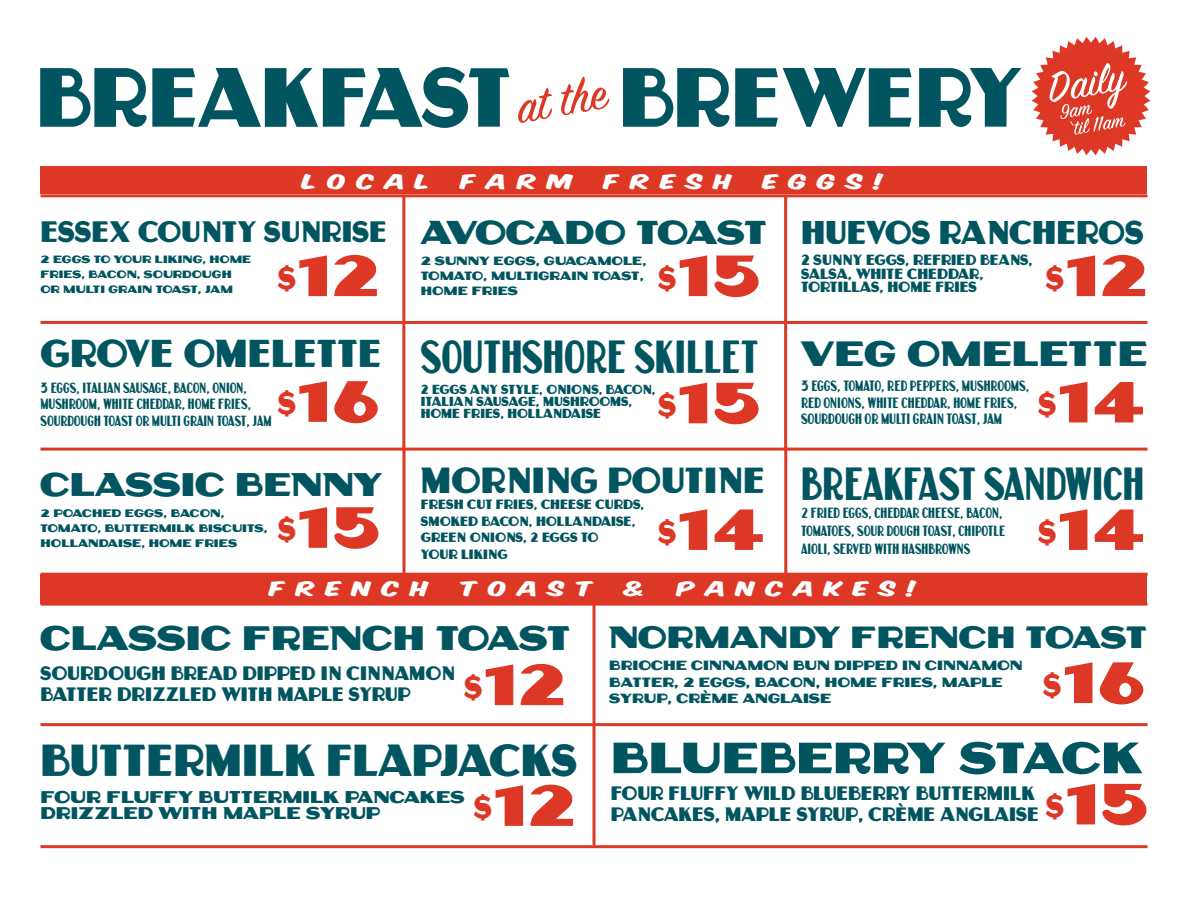
<style>
.page{position:relative;width:1188px;height:918px;background:#fff}
.page>*{position:absolute;margin:0;border:0;box-sizing:border-box;transform-origin:0 0}
.t1{font:84px "Reuben";color:#015560}
.t2{font:71.55px "Reuben Extended";color:#dd3826}
.t3{font:54px "Reuben Extended";color:#015560}
.t4{font:46.5px "Reuben Condensed";color:#015560}
.t5{font:45px "Reuben";color:#015560}
.t6{font:43.5px "Reuben Extended";color:#015560}
.t7{font:42px "Reuben Extended";color:#015560}
.t8{font:40.8px "Reuben Extended";letter-spacing:-.035em;color:#015560}
.t9{font:40.5px "Reuben Extended";color:#015560}
.t10{font:39px "Reuben";color:#015560}
.t11{font:37.95px "Reuben Extended";color:#015560}
.t12{font:36.3px "Reuben";color:#015560}
.t13{font:33px "Reuben";color:#015560}
.t14{font:30.9px "Reuben";color:#dd3826}
.t15{font:29.7px "Reuben";color:#015560}
.t16{font:21px/16.5px "Reuben Extended";color:#015560}
.t17{font:19.5px/21px "Reuben";color:#015560}
.t18{font:expanded 19.5px "Komika Title";letter-spacing:.5em;color:#fff}
.t19{font:16.5px/16.5px "Reuben Extended";color:#015560}
.t20{font:15px/16.5px "Reuben Condensed";color:#015560}
.t21{font:14.85px/16.5px "Reuben Condensed";color:#015560}
.t22{font:14.85px/13.5px "Reuben";color:#015560}
.t23{font:14.85px/14.9px "Reuben Extended";color:#015560}
.t24{font:13.5px/16.5px "Reuben";color:#015560}
.t25{font:13.5px/15px "Reuben Extended";color:#015560}
.t26{font:13.2px/12px "Reuben";color:#015560}
.t27{font:13.05px/14.9px "Reuben Extended";color:#015560}
</style>
<div class="page">
<hr style="left:402px;top:196px;width:3px;height:255px;background:#dd3826">
<svg style="left:592px;top:606px;width:4px;height:239px"></svg>
<hr style="left:784px;top:196px;width:3px;height:255px;background:#dd3826">
<hr style="left:40px;top:321px;width:1108px;height:3px;background:#dd3826">
<hr style="left:41px;top:723px;width:1107px;height:3px;background:#dd3826">
<hr style="left:40px;top:448px;width:1108px;height:3px;background:#dd3826">
<hr style="left:40px;top:845px;width:1108px;height:3px;background:#dd3826">
<hr style="left:40px;top:194px;width:1108px;height:3px;background:#dd3826">
<hr style="left:40px;top:603px;width:1108px;height:3px;background:#dd3826">
<svg style="left:518px;top:77px;width:91px;height:46px"></svg>
<div style="left:40px;top:167px;width:1108px;height:27px;background:#dd3826"></div>
<div style="left:40px;top:574px;width:1108px;height:30px;background:#dd3826"></div>
<hr style="left:403px;top:448px;width:3px;height:126px;background:#dd3826">
<hr style="left:784px;top:448px;width:3px;height:126px;background:#dd3826">
<hr style="left:41px;top:573px;width:1107px;height:3px;background:#dd3826">
<svg style="left:1032px;top:37px;width:118px;height:118px"></svg>
<h1 class="t1" style="left:36px;top:45px;width:477px">BREAKFAST</h1>
<h1 class="t1" style="left:619px;top:45px;width:405px">BREWERY</h1>
<h3 class="t18" style="left:303px;top:167px;width:130px">LOCAL</h3>
<h3 class="t18" style="left:461px;top:167px;width:115px">FARM</h3>
<h3 class="t18" style="left:604px;top:167px;width:131px">FRESH</h3>
<h3 class="t18" style="left:763px;top:167px;width:124px">EGGS!</h3>
<h3 class="t15" style="left:40px;top:213px;width:348px">ESSEX COUNTY SUNRISE</h3>
<p class="t27" style="left:40px;top:251px;width:212px">2 eggs to your liking, home fries, bacon, sourdough or multi grain toast, jam</p>
<h2 class="t2" style="left:296px;top:236px;width:86px">12</h2>
<h3 class="t14" style="left:276px;top:259px;width:22px">$</h3>
<h3 class="t8" style="left:421px;top:210px;width:348px">avocado toast</h3>
<p class="t23" style="left:421px;top:253px;width:227px">2 sunny eggs, guacamole, tomato, multigrain toast, home fries</p>
<h2 class="t2" style="left:676px;top:236px;width:88px">15</h2>
<h3 class="t14" style="left:657px;top:259px;width:22px">$</h3>
<h3 class="t13" style="left:801px;top:212px;width:344px">HUEVOS RANCHEROS</h3>
<p class="t22" style="left:801px;top:253px;width:233px">2 SUNNY EGGS, REFRIED BEANS,<br>SALSA, WHITE CHEDDAR,</p>
<h2 class="t2" style="left:1064px;top:236px;width:86px">12</h2>
<h3 class="t14" style="left:1045px;top:259px;width:22px">$</h3>
<p class="t22" style="left:801px;top:280px;width:177px">TORTILLAS, HOME FRIES</p>
<h3 class="t10" style="left:40px;top:329px;width:343px">GROVE OMELETTE</h3>
<p class="t21" style="left:40px;top:379px;width:233px">3 EGGS, ITALIAN SAUSAGE, BACON, ONION,<br>MUSHROOM, WHITE CHEDDAR, HOME FRIES,<br>SOURDOUGH TOAST OR MULTI GRAIN TOAST, JAM</p>
<h3 class="t6" style="left:801px;top:329px;width:348px">veg omelette</h3>
<p class="t20" style="left:801px;top:377px;width:230px">3 EGGS, TOMATO, RED PEPPERS, MUSHROOMS,<br>RED ONIONS, WHITE CHEDDAR, HOME FRIES,<br>SOURDOUGH OR MULTI GRAIN TOAST, JAM</p>
<h3 class="t4" style="left:421px;top:332px;width:339px">SOUTHSHORE SKILLET</h3>
<p class="t26" style="left:421px;top:383px;width:236px">2 EGGS ANY STYLE, ONIONS, BACON,<br>ITALIAN SAUSAGE, MUSHROOMS,<br>HOME FRIES, HOLLANDAISE</p>
<h2 class="t2" style="left:296px;top:361px;width:87px">16</h2>
<h2 class="t2" style="left:1056px;top:362px;width:92px">14</h2>
<h2 class="t2" style="left:676px;top:363px;width:88px">15</h2>
<h3 class="t14" style="left:276px;top:384px;width:22px">$</h3>
<h3 class="t14" style="left:1037px;top:385px;width:22px">$</h3>
<h3 class="t14" style="left:657px;top:386px;width:22px">$</h3>
<h3 class="t9" style="left:41px;top:461px;width:343px">classic benny</h3>
<p class="t25" style="left:41px;top:505px;width:228px">2 poached eggs, bacon, tomato, buttermilk biscuits, hollandaise, home fries</p>
<h3 class="t14" style="left:277px;top:510px;width:22px">$</h3>
<h2 class="t2" style="left:296px;top:487px;width:88px">15</h2>
<h3 class="t4" style="left:801px;top:458px;width:345px">BREAKFAST SANDWICH</h3>
<p class="t21" style="left:801px;top:503px;width:206px;line-height:18px">2 FRIED EGGS, CHEDDAR CHEESE, BACON,<br>TOMATOES, SOUR DOUGH TOAST, CHIPOTLE<br>AIOLI, SERVED WITH HASHBROWNS</p>
<h3 class="t12" style="left:421px;top:458px;width:345px">MORNING POUTINE</h3>
<p class="t24" style="left:421px;top:496px;width:225px">FRESH CUT FRIES, CHEESE CURDS,<br>SMOKED BACON, HOLLANDAISE,<br>GREEN ONIONS, 2 EGGS TO</p>
<h3 class="t14" style="left:657px;top:513px;width:22px">$</h3>
<h2 class="t2" style="left:676px;top:489px;width:92px">14</h2>
<h3 class="t14" style="left:1037px;top:513px;width:22px">$</h3>
<h2 class="t2" style="left:1056px;top:489px;width:92px">14</h2>
<p class="t24" style="left:421px;top:545px;width:88px">YOUR LIKING</p>
<h3 class="t18" style="left:270px;top:574px;width:162px">FRENCH</h3>
<h3 class="t18" style="left:460px;top:574px;width:136px">TOAST</h3>
<h3 class="t18" style="left:624px;top:574px;width:24px">&amp;</h3>
<h3 class="t18" style="left:676px;top:574px;width:243px">PANCAKES!</h3>
<h3 class="t7" style="left:40px;top:615px;width:532px">classic french toast</h3>
<h3 class="t17" style="left:40px;top:662px;width:416px">SOURDOUGH BREAD DIPPED IN CINNAMON<br>BATTER DRIZZLED WITH MAPLE SYRUP</h3>
<h3 class="t11" style="left:609px;top:616px;width:540px">normandy french toast</h3>
<p class="t19" style="left:609px;top:657px;width:415px">brioche cinnamon bun dipped in cinnamon batter, 2 eggs, bacon, home fries, maple syrup, crème anglaise</p>
<h2 class="t2" style="left:482px;top:645px;width:86px">12</h2>
<h2 class="t2" style="left:1061px;top:643px;width:87px">16</h2>
<h3 class="t14" style="left:463px;top:668px;width:22px">$</h3>
<h3 class="t14" style="left:1042px;top:666px;width:22px">$</h3>
<h3 class="t3" style="left:611px;top:728px;width:533px">blueberry stack</h3>
<h3 class="t17" style="left:611px;top:782px;width:429px">FOUR FLUFFY WILD BLUEBERRY BUTTERMILK<br>PANCAKES, MAPLE SYRUP, CRÈME ANGLAISE</h3>
<h3 class="t5" style="left:40px;top:732px;width:538px">BUTTERMILK FLAPJACKS</h3>
<h3 class="t16" style="left:40px;top:787px;width:426px">four fluffy buttermilk pancakes drizzled with maple syrup</h3>
<h2 class="t2" style="left:492px;top:765px;width:86px">12</h2>
<h2 class="t2" style="left:1064px;top:764px;width:88px">15</h2>
<h3 class="t14" style="left:473px;top:788px;width:22px">$</h3>
<h3 class="t14" style="left:1045px;top:787px;width:22px">$</h3>
</div>
